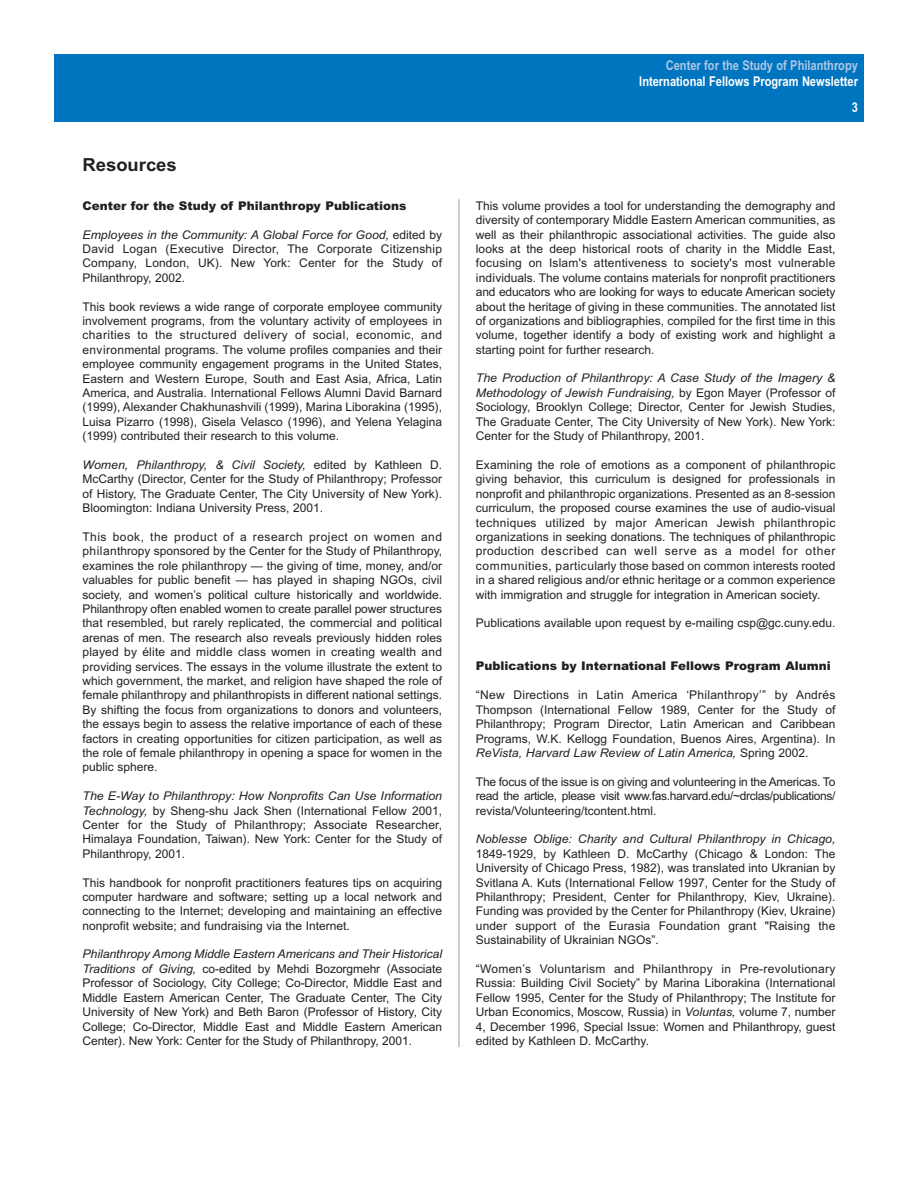
<style>
.page{position:relative;width:918px;height:1188px;background:#fff}
.page>*{position:absolute;margin:0;border:0;box-sizing:border-box;transform-origin:0 0}
.t1{font:700 18px "Arial Narrow";color:#231f20;scale:1.25 1}
.t2{font:700 13.5px/25.8px "Arial Narrow";color:#fff;text-align:right}
.t3{font:700 13.5px "Arial Narrow";color:#adc6e6}
.t4{font:12px/14.4px "Arial";color:#231f20;text-align:justify}
.t5{font:italic 12px/14.5px "Arial Narrow";color:#231f20;scale:1.25 1}
.t6{font:900 12px "Arial";color:#231f20}
.s1{font-family:"Arial";font-style:normal}
.s2{font-family:"Arial Narrow";font-style:italic}
</style>
<div class="page">
<div style="left:54px;top:54px;width:810px;height:68px;background:#0075bf"></div>
<hr style="left:458px;top:199px;width:2px;height:848px;background:#bcbdc0">
<h1 class="t1" style="left:82px;top:158px;width:77px">Resources</h1>
<p class="t6" style="left:82px;top:201px;width:326px">Center for the Study of Philanthropy Publications</p>
<p class="t5" style="left:82px;top:228px;width:289px">Employees in the Community: A Global Force for Good, <span class="s1">edited by</span></p>
<p class="t4" style="left:82px;top:243px;width:361px">David Logan (Executive Director, The Corporate Citizenship Company, London, UK). New York: Center for the Study of Philanthropy, 2002.</p>
<p class="t4" style="left:82px;top:300px;width:361px">This book reviews a wide range of corporate employee community involvement programs, from the voluntary activity of employees in charities to the structured delivery of social, economic, and environmental programs. The volume profiles companies and their employee community engagement programs in the United States, Eastern and Western Europe, South and East Asia, Africa, Latin America, and Australia. International Fellows Alumni David Barnard (1999), Alexander Chakhunashvili (1999), Marina Liborakina (1995), Luisa Pizarro (1998), Gisela Velasco (1996), and Yelena Yelagina (1999) contributed their research to this volume.</p>
<p class="t5" style="left:82px;top:458px;width:289px">Women, Philanthropy, &amp; Civil Society, <span class="s1">edited by Kathleen D.</span></p>
<p class="t4" style="left:83px;top:473px;width:361px">McCarthy (Director, Center for the Study of Philanthropy; Professor of History, The Graduate Center, The City University of New York).<br>Bloomington: Indiana University Press, 2001.</p>
<p class="t4" style="left:83px;top:531px;width:361px">This book, the product of a research project on women and philanthropy sponsored by the Center for the Study of Philanthropy, examines the role philanthropy — the giving of time, money, and/or valuables for public benefit — has played in shaping NGOs, civil society, and women’s political culture historically and worldwide.<br>Philanthropy often enabled women to create parallel power structures that resembled, but rarely replicated, the commercial and political arenas of men. The research also reveals previously hidden roles played by élite and middle class women in creating wealth and providing services. The essays in the volume illustrate the extent to which government, the market, and religion have shaped the role of female philanthropy and philanthropists in different national settings.<br>By shifting the focus from organizations to donors and volunteers, the essays begin to assess the relative importance of each of these factors in creating opportunities for citizen participation, as well as the role of female philanthropy in opening a space for women in the public sphere.</p>
<p class="t5" style="left:82px;top:789px;width:289px">The E-Way to Philanthropy: How Nonprofits Can Use Information</p>
<p class="t4" style="left:82px;top:804px;width:361px"><span class="s2">Technology,</span> by Sheng-shu Jack Shen (International Fellow 2001, Center for the Study of Philanthropy; Associate Researcher, Himalaya Foundation, Taiwan). New York: Center for the Study of Philanthropy, 2001.</p>
<p class="t4" style="left:83px;top:876px;width:361px">This handbook for nonprofit practitioners features tips on acquiring computer hardware and software; setting up a local network and connecting to the Internet; developing and maintaining an effective nonprofit website; and fundraising via the Internet.</p>
<p class="t5" style="left:82px;top:948px;width:289px">Philanthropy Among Middle Eastern Americans and Their Historical</p>
<p class="t4" style="left:82px;top:963px;width:361px"><span class="s2">Traditions of Giving,</span> co-edited by Mehdi Bozorgmehr (Associate Professor of Sociology, City College; Co-Director, Middle East and Middle Eastern American Center, The Graduate Center, The City University of New York) and Beth Baron (Professor of History, City College; Co-Director, Middle East and Middle Eastern American Center). New York: Center for the Study of Philanthropy, 2001.</p>
<p class="t3" style="left:666px;top:60px;width:194px">Center for the Study of Philanthropy</p>
<p class="t2" style="left:639px;top:70px;width:220px">International Fellows Program Newsletter<br>3</p>
<p class="t4" style="left:476px;top:200px;width:361px">This volume provides a tool for understanding the demography and diversity of contemporary Middle Eastern American communities, as well as their philanthropic associational activities. The guide also looks at the deep historical roots of charity in the Middle East, focusing on Islam's attentiveness to society's most vulnerable individuals. The volume contains materials for nonprofit practitioners and educators who are looking for ways to educate American society about the heritage of giving in these communities. The annotated list of organizations and bibliographies, compiled for the first time in this volume, together identify a body of existing work and highlight a starting point for further research.</p>
<p class="t5" style="left:476px;top:372px;width:289px">The Production of Philanthropy: A Case Study of the Imagery &amp;<br>Methodology of Jewish Fundraising, <span class="s1">by Egon Mayer (Professor of</span></p>
<p class="t4" style="left:476px;top:401px;width:361px">Sociology, Brooklyn College; Director, Center for Jewish Studies, The Graduate Center, The City University of New York). New York:<br>Center for the Study of Philanthropy, 2001.</p>
<p class="t4" style="left:476px;top:459px;width:361px">Examining the role of emotions as a component of philanthropic giving behavior, this curriculum is designed for professionals in nonprofit and philanthropic organizations. Presented as an 8-session curriculum, the proposed course examines the use of audio-visual techniques utilized by major American Jewish philanthropic organizations in seeking donations. The techniques of philanthropic production described can well serve as a model for other communities, particularly those based on common interests rooted in a shared religious and/or ethnic heritage or a common experience with immigration and struggle for integration in American society.</p>
<p class="t4" style="left:476px;top:617px;width:361px">Publications available upon request by e-mailing csp@gc.cuny.edu.</p>
<p class="t6" style="left:476px;top:662px;width:356px">Publications by International Fellows Program Alumni</p>
<p class="t4" style="left:476px;top:689px;width:361px">“New Directions in Latin America ‘Philanthropy’” by Andrés Thompson (International Fellow 1989, Center for the Study of Philanthropy; Program Director, Latin American and Caribbean Programs, W.K. Kellogg Foundation, Buenos Aires, Argentina). In</p>
<p class="t5" style="left:476px;top:746px;width:268px">ReVista, Harvard Law Review of Latin America, <span class="s1">Spring 2002.</span></p>
<p class="t4" style="left:476px;top:776px;width:361px">The focus of the issue is on giving and volunteering in the Americas. To read the article, please visit www.fas.harvard.edu/~drclas/publications/ revista/Volunteering/tcontent.html.</p>
<p class="t5" style="left:476px;top:833px;width:289px">Noblesse Oblige: Charity and Cultural Philanthropy in Chicago,</p>
<p class="t4" style="left:476px;top:848px;width:361px">1849-1929, by Kathleen D. McCarthy (Chicago &amp; London: The University of Chicago Press, 1982), was translated into Ukranian by Svitlana A. Kuts (International Fellow 1997, Center for the Study of Philanthropy; President, Center for Philanthropy, Kiev, Ukraine).<br>Funding was provided by the Center for Philanthropy (Kiev, Ukraine) under support of the Eurasia Foundation grant "Raising the Sustainability of Ukrainian NGOs”.</p>
<p class="t4" style="left:476px;top:963px;width:361px">“Women’s Voluntarism and Philanthropy in Pre-revolutionary Russia: Building Civil Society” by Marina Liborakina (International Fellow 1995, Center for the Study of Philanthropy; The Institute for Urban Economics, Moscow, Russia) in <span class="s2">Voluntas,</span> volume 7, number 4, December 1996, Special Issue: Women and Philanthropy, guest edited by Kathleen D. McCarthy.</p>
</div>
